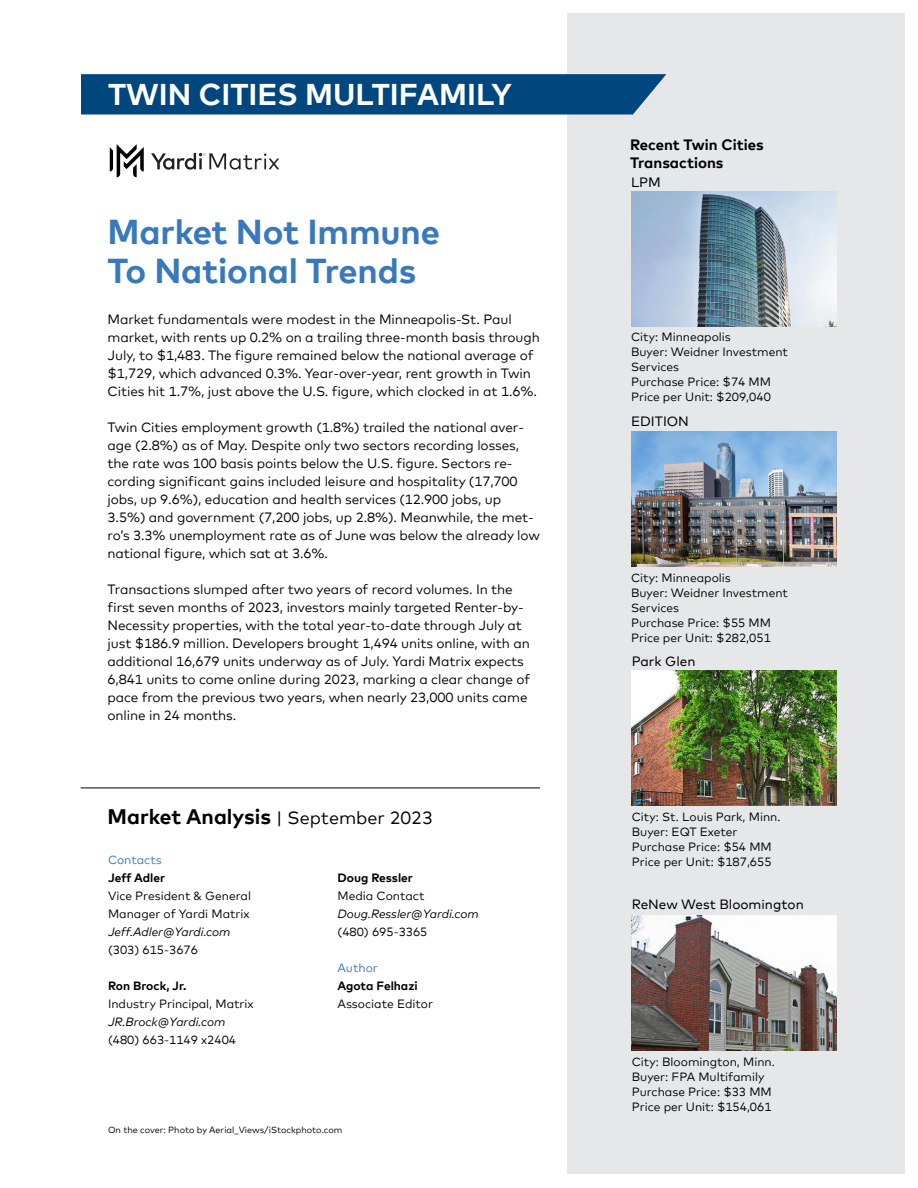
<style>
.page{position:relative;width:918px;height:1188px;background:#fff}
.page>*{position:absolute;margin:0;border:0;box-sizing:border-box;transform-origin:0 0}
.t1{font:700 34.5px/39px "Mark Offc Pro";letter-spacing:-.005em;color:#3879be}
.t2{font:700 30px "Mark Offc Pro";color:#fff}
.t3{font:700 21px "Mark Offc Pro";color:#000}
.t4{font:700 15px/18px "Mark Offc Pro";color:#000}
.t5{font:13.5px/18px "Mark Offc Pro";letter-spacing:-.005em;color:#000}
.t6{font:13.5px "Mark Offc Pro";color:#000}
.t7{font:12px/15px "Mark Offc Pro";color:#000}
.t8{font:italic 12px "Mark Offc Pro";color:#000}
.t9{font:700 12px "Mark Offc Pro";color:#000}
.t10{font:12px "Mark Offc Pro";color:#3879be}
.t11{font:9px "Mark Offc Pro";color:#000}
.s1{font-weight:400;font-size:18px}
</style>
<div class="page">
<svg style="left:151px;top:153px;width:128px;height:17px"></svg>
<svg style="left:110px;top:144px;width:34px;height:33px"></svg>
<div style="left:567px;top:14px;width:337px;height:1160px;background:#e6e7e8"></div>
<img style="left:632px;top:670px;width:205px;height:135px">
<img style="left:632px;top:915px;width:205px;height:135px">
<img style="left:631px;top:191px;width:205px;height:135px">
<img style="left:631px;top:432px;width:205px;height:135px">
<hr style="left:81px;top:788px;width:459px;height:1px;background:#000">
<svg style="left:81px;top:74px;width:585px;height:41px;background:#094c83"></svg>
<h2 class="t2" style="left:108px;top:71px;width:405px">TWIN CITIES MULTIFAMILY</h2>
<h1 class="t1" style="left:108px;top:209px;width:334px">Market Not Immune<br>To National Trends</h1>
<p class="t4" style="left:630px;top:135px;width:135px">Recent Twin Cities<br>Transactions</p>
<p class="t6" style="left:631px;top:172px;width:31px">LPM</p>
<p class="t5" style="left:108px;top:309px;width:434px">Market fundamentals were modest in the Minneapolis-St. Paul market, with rents up 0.2% on a trailing three-month basis through July, to $1,483. The figure remained below the national average of $1,729, which advanced 0.3%. Year-over-year, rent growth in Twin Cities hit 1.7%, just above the U.S. figure, which clocked in at 1.6%.</p>
<p class="t5" style="left:108px;top:417px;width:434px">Twin Cities employment growth (1.8%) trailed the national aver&shy;age (2.8%) as of May. Despite only two sectors recording losses, the rate was 100 basis points below the U.S. figure. Sectors re&shy;cording significant gains included leisure and hospitality (17,700 jobs, up 9.6%), education and health services (12.900 jobs, up 3.5%) and government (7,200 jobs, up 2.8%). Meanwhile, the met&shy;ro’s 3.3% unemployment rate as of June was below the already low national figure, which sat at 3.6%.</p>
<p class="t5" style="left:108px;top:579px;width:424px">Transactions slumped after two years of record volumes. In the first seven months of 2023, investors mainly targeted Renter-by-Necessity properties, with the total year-to-date through July at just $186.9 million. Developers brought 1,494 units online, with an additional 16,679 units underway as of July. Yardi Matrix expects 6,841 units to come online during 2023, marking a clear change of pace from the previous two years, when nearly 23,000 units came online in 24 months.</p>
<p class="t7" style="left:631px;top:570px;width:158px">City: Minneapolis<br>Buyer: Weidner Investment<br>Services<br>Purchase Price: $55 MM<br>Price per Unit: $282,051</p>
<p class="t7" style="left:631px;top:328px;width:158px">City: Minneapolis<br>Buyer: Weidner Investment<br>Services<br>Purchase Price: $74 MM<br>Price per Unit: $209,040</p>
<p class="t6" style="left:631px;top:411px;width:59px">EDITION</p>
<p class="t6" style="left:632px;top:651px;width:65px">Park Glen</p>
<h3 class="t3" style="left:108px;top:800px;width:327px">Market Analysis <span class="s1">| September 2023</span></h3>
<p class="t10" style="left:108px;top:851px;width:55px">Contacts</p>
<p class="t9" style="left:108px;top:869px;width:59px">Jeff Adler</p>
<p class="t7" style="left:108px;top:886px;width:145px;line-height:18px">Vice President &amp; General<br>Manager of Yardi Matrix</p>
<p class="t8" style="left:108px;top:923px;width:124px">Jeff.Adler@Yardi.com</p>
<p class="t7" style="left:108px;top:941px;width:92px">(303) 615-3676</p>
<p class="t9" style="left:108px;top:977px;width:80px">Ron Brock, Jr.</p>
<p class="t7" style="left:108px;top:995px;width:147px">Industry Principal, Matrix</p>
<p class="t8" style="left:108px;top:1013px;width:119px">JR.Brock@Yardi.com</p>
<p class="t7" style="left:108px;top:1031px;width:130px">(480) 663-1149 x2404</p>
<p class="t9" style="left:338px;top:869px;width:77px">Doug Ressler</p>
<p class="t7" style="left:338px;top:887px;width:89px">Media Contact</p>
<p class="t8" style="left:338px;top:905px;width:143px">Doug.Ressler@Yardi.com</p>
<p class="t7" style="left:338px;top:923px;width:92px">(480) 695-3365</p>
<p class="t10" style="left:338px;top:959px;width:42px">Author</p>
<p class="t9" style="left:338px;top:977px;width:82px">Agota Felhazi</p>
<p class="t7" style="left:338px;top:995px;width:97px">Associate Editor</p>
<p class="t11" style="left:108px;top:1123px;width:236px">On the cover: Photo by Aerial_Views/iStockphoto.com</p>
<p class="t7" style="left:632px;top:808px;width:150px">City: St. Louis Park, Minn.<br>Buyer: EQT Exeter<br>Purchase Price: $54 MM<br>Price per Unit: $187,655</p>
<p class="t6" style="left:632px;top:894px;width:174px">ReNew West Bloomington</p>
<p class="t7" style="left:632px;top:1053px;width:145px">City: Bloomington, Minn.<br>Buyer: FPA Multifamily<br>Purchase Price: $33 MM<br>Price per Unit: $154,061</p>
</div>
